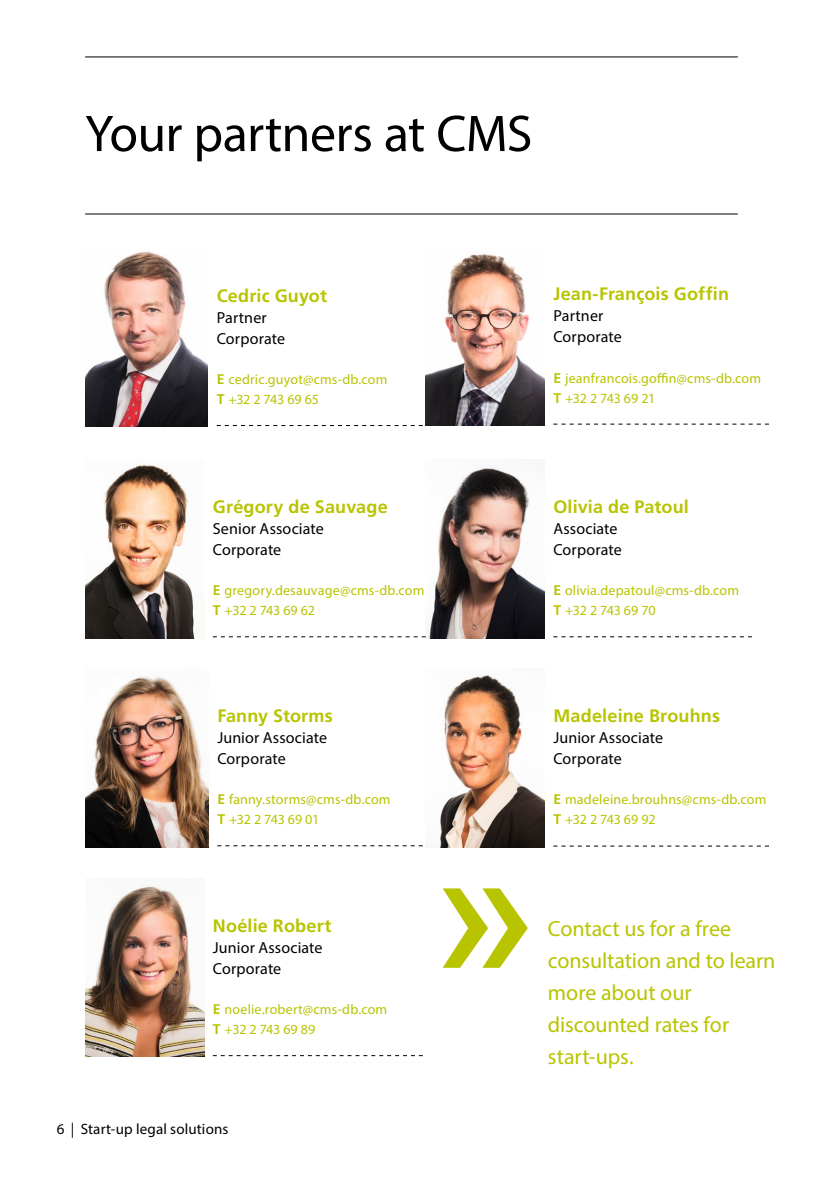
<style>
.page{position:relative;width:840px;height:1191px;background:#fff}
.page>*{position:absolute;margin:0;border:0;box-sizing:border-box;transform-origin:0 0}
.Head_3___line___26_3{font:52px "Myriad Pro";letter-spacing:-.015em;color:#000}
.Cit___11_16pt___Ligh{font:22px/32px "Myriad Pro";letter-spacing:-.005em;color:#b8c400}
._6_5__Name__7_5_10_5{font:700 18px "Frutiger LT Std";letter-spacing:.01em;color:#b8c400}
._6_3__Firm_name__7_5{font:16px "Myriad Pro";letter-spacing:.01em;color:#000}
.t1{font:15px "Myriad Pro";letter-spacing:.01em;color:#000}
._6_3__Firm_name__7_5-2{font:14px "Myriad Pro";letter-spacing:.01em;color:#b8c400}
.s1{font-family:"Frutiger LT Std";font-weight:700}
</style>
<div class="page">
<hr style="left:85px;top:56px;width:652px;height:1px;background:#000">
<hr style="left:85px;top:213px;width:652px;height:1px;background:#000">
<svg style="left:217px;top:425px;width:205px;height:1px"></svg>
<img style="left:85px;top:251px;width:123px;height:176px">
<svg style="left:553px;top:636px;width:198px;height:1px"></svg>
<img style="left:425px;top:467px;width:119px;height:171px">
<svg style="left:217px;top:845px;width:205px;height:1px"></svg>
<img style="left:85px;top:676px;width:123px;height:171px">
<svg style="left:213px;top:1055px;width:209px;height:1px"></svg>
<img style="left:85px;top:884px;width:119px;height:172px">
<svg style="left:553px;top:423px;width:215px;height:1px"></svg>
<img style="left:425px;top:253px;width:119px;height:172px">
<svg style="left:213px;top:636px;width:212px;height:1px"></svg>
<img style="left:85px;top:464px;width:110px;height:174px">
<svg style="left:553px;top:845px;width:215px;height:1px"></svg>
<img style="left:440px;top:674px;width:104px;height:173px">
<svg style="left:442px;top:888px;width:85px;height:79px"></svg>
<p class="Head_3___line___26_3" style="left:85px;top:102px;width:448px">Your partners at CMS</p>
<p class="_6_5__Name__7_5_10_5" style="left:217px;top:285px;width:112px">Cedric Guyot</p>
<p class="_6_3__Firm_name__7_5" style="left:217px;top:308px;width:51px">Partner</p>
<p class="_6_3__Firm_name__7_5" style="left:217px;top:329px;width:70px">Corporate</p>
<p class="_6_3__Firm_name__7_5-2" style="left:217px;top:370px;width:172px"><span class="s1">E</span> cedric.guyot@cms-db.com</p>
<p class="_6_3__Firm_name__7_5-2" style="left:217px;top:390px;width:104px"><span class="s1">T</span> +32 2 743 69 65</p>
<p class="_6_5__Name__7_5_10_5" style="left:213px;top:496px;width:176px">Grégory de Sauvage</p>
<p class="_6_3__Firm_name__7_5" style="left:213px;top:519px;width:112px">Senior Associate</p>
<p class="_6_3__Firm_name__7_5" style="left:213px;top:540px;width:70px">Corporate</p>
<p class="_6_3__Firm_name__7_5-2" style="left:213px;top:582px;width:213px"><span class="s1">E</span> gregory.desauvage@cms-db.com</p>
<p class="_6_3__Firm_name__7_5-2" style="left:213px;top:602px;width:104px"><span class="s1">T</span> +32 2 743 69 62</p>
<p class="_6_5__Name__7_5_10_5" style="left:217px;top:705px;width:117px">Fanny Storms</p>
<p class="_6_3__Firm_name__7_5" style="left:217px;top:728px;width:111px">Junior Associate</p>
<p class="_6_3__Firm_name__7_5" style="left:217px;top:749px;width:70px">Corporate</p>
<p class="_6_3__Firm_name__7_5-2" style="left:217px;top:791px;width:175px"><span class="s1">E</span> fanny.storms@cms-db.com</p>
<p class="_6_3__Firm_name__7_5-2" style="left:217px;top:811px;width:103px"><span class="s1">T</span> +32 2 743 69 01</p>
<p class="_6_5__Name__7_5_10_5" style="left:213px;top:915px;width:120px">Noélie Robert</p>
<p class="_6_3__Firm_name__7_5" style="left:213px;top:937px;width:111px">Junior Associate</p>
<p class="_6_3__Firm_name__7_5" style="left:213px;top:958px;width:70px">Corporate</p>
<p class="_6_3__Firm_name__7_5-2" style="left:213px;top:1000px;width:176px"><span class="s1">E</span> noelie.robert@cms-db.com</p>
<p class="_6_3__Firm_name__7_5-2" style="left:213px;top:1020px;width:104px"><span class="s1">T</span> +32 2 743 69 89</p>
<p class="t1" style="left:57px;top:1120px;width:173px">6 | Start-up legal solutions</p>
<p class="_6_5__Name__7_5_10_5" style="left:553px;top:284px;width:177px">Jean-François Goffin</p>
<p class="_6_3__Firm_name__7_5" style="left:553px;top:306px;width:51px">Partner</p>
<p class="_6_3__Firm_name__7_5" style="left:553px;top:327px;width:70px">Corporate</p>
<p class="_6_3__Firm_name__7_5-2" style="left:553px;top:369px;width:209px"><span class="s1">E</span> jeanfrancois.goffin@cms-db.com</p>
<p class="_6_3__Firm_name__7_5-2" style="left:553px;top:389px;width:103px"><span class="s1">T</span> +32 2 743 69 21</p>
<p class="_6_5__Name__7_5_10_5" style="left:553px;top:496px;width:137px">Olivia de Patoul</p>
<p class="_6_3__Firm_name__7_5" style="left:553px;top:519px;width:66px">Associate</p>
<p class="_6_3__Firm_name__7_5" style="left:553px;top:540px;width:70px">Corporate</p>
<p class="_6_3__Firm_name__7_5-2" style="left:553px;top:582px;width:187px"><span class="s1">E</span> olivia.depatoul@cms-db.com</p>
<p class="_6_3__Firm_name__7_5-2" style="left:553px;top:602px;width:104px"><span class="s1">T</span> +32 2 743 69 70</p>
<p class="_6_5__Name__7_5_10_5" style="left:553px;top:705px;width:168px">Madeleine Brouhns</p>
<p class="_6_3__Firm_name__7_5" style="left:553px;top:728px;width:111px">Junior Associate</p>
<p class="_6_3__Firm_name__7_5" style="left:553px;top:749px;width:70px">Corporate</p>
<p class="_6_3__Firm_name__7_5-2" style="left:553px;top:791px;width:214px"><span class="s1">E</span> madeleine.brouhns@cms-db.com</p>
<p class="_6_3__Firm_name__7_5-2" style="left:553px;top:811px;width:104px"><span class="s1">T</span> +32 2 743 69 92</p>
<p class="Cit___11_16pt___Ligh" style="left:547px;top:912px;width:229px">Contact us for a free consultation and to learn more about our discounted rates for start-ups.</p>
</div>
